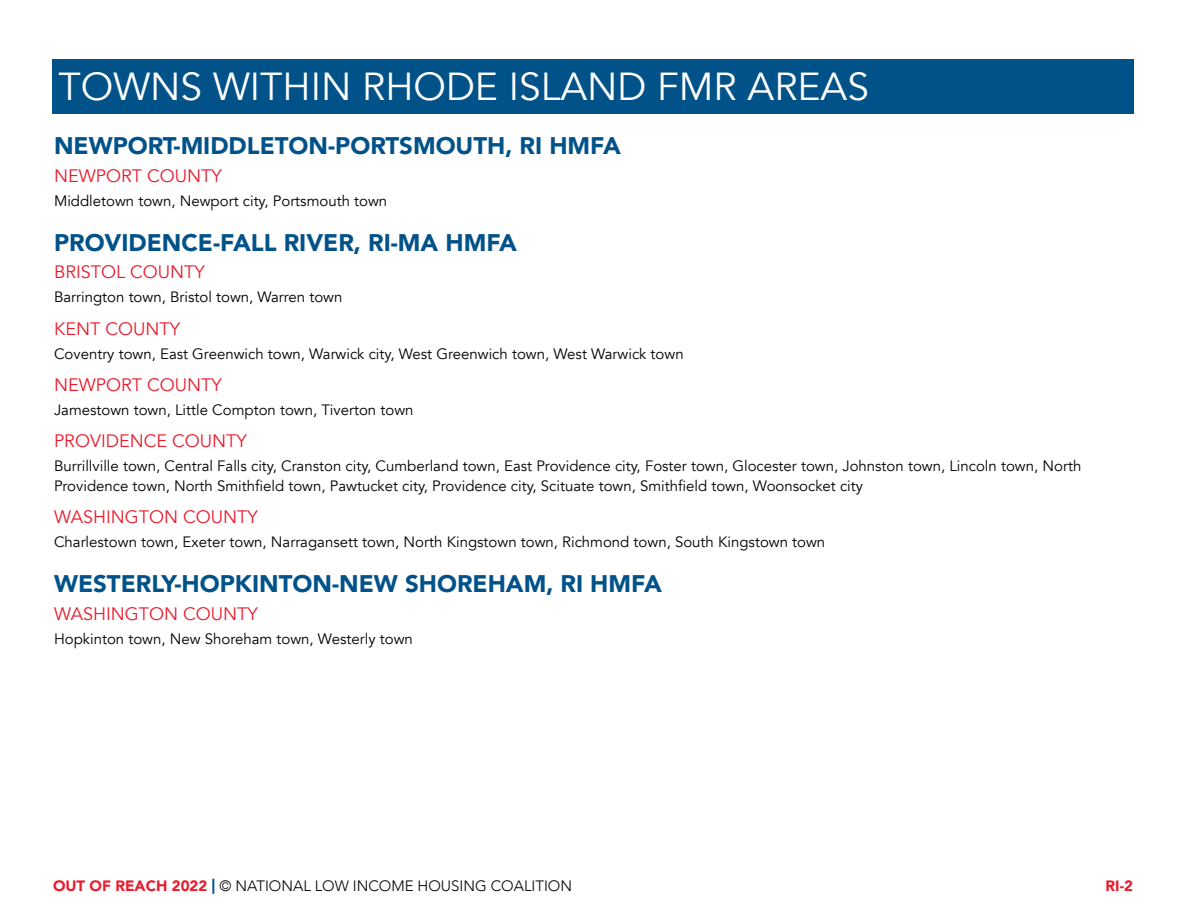
<style>
.page{position:relative;width:1188px;height:918px;background:#fff}
.page>*{position:absolute;margin:0;border:0;box-sizing:border-box;transform-origin:0 0}
.t1{font:39px "Avenir";color:#fff}
.t2{font:900 24px "Avenir";color:#005289}
.t3{font:18px "Avenir";color:#e91d2d}
.t4{font:15px/19.5px "Avenir";color:#000}
.t5{font:300 15px "Avenir";color:#000}
.t6{font:900 15px "Avenir";color:#e91d2d}
.s1{font-weight:900;color:#e91d2d}
.s2{font-weight:900;color:#005289}
</style>
<div class="page">
<div style="left:52px;top:59px;width:1082px;height:55px;background:#005289"></div>
<h1 class="t1" style="left:58px;top:63px;width:812px">TOWNS WITHIN RHODE ISLAND FMR AREAS</h1>
<h2 class="t2" style="left:54px;top:125px;width:568px">NEWPORT-MIDDLETON-PORTSMOUTH, RI HMFA</h2>
<p class="t3" style="left:54px;top:165px;width:169px">NEWPORT COUNTY</p>
<p class="t4" style="left:54px;top:191px;width:335px">Middletown town, Newport city, Portsmouth town</p>
<h2 class="t2" style="left:54px;top:222px;width:465px">PROVIDENCE-FALL RIVER, RI-MA HMFA</h2>
<p class="t3" style="left:54px;top:261px;width:152px">BRISTOL COUNTY</p>
<p class="t4" style="left:54px;top:288px;width:290px">Barrington town, Bristol town, Warren town</p>
<p class="t3" style="left:54px;top:318px;width:128px">KENT COUNTY</p>
<p class="t4" style="left:54px;top:344px;width:631px">Coventry town, East Greenwich town, Warwick city, West Greenwich town, West Warwick town</p>
<p class="t3" style="left:54px;top:374px;width:169px">NEWPORT COUNTY</p>
<p class="t4" style="left:54px;top:400px;width:361px">Jamestown town, Little Compton town, Tiverton town</p>
<p class="t3" style="left:54px;top:430px;width:194px">PROVIDENCE COUNTY</p>
<p class="t4" style="left:54px;top:456px;width:1029px">Burrillville town, Central Falls city, Cranston city, Cumberland town, East Providence city, Foster town, Glocester town, Johnston town, Lincoln town, North<br>Providence town, North Smithfield town, Pawtucket city, Providence city, Scituate town, Smithfield town, Woonsocket city</p>
<p class="t3" style="left:54px;top:506px;width:205px">WASHINGTON COUNTY</p>
<p class="t4" style="left:54px;top:532px;width:773px">Charlestown town, Exeter town, Narragansett town, North Kingstown town, Richmond town, South Kingstown town</p>
<h2 class="t2" style="left:54px;top:563px;width:609px">WESTERLY-HOPKINTON-NEW SHOREHAM, RI HMFA</h2>
<p class="t3" style="left:54px;top:603px;width:205px">WASHINGTON COUNTY</p>
<p class="t4" style="left:54px;top:629px;width:360px">Hopkinton town, New Shoreham town, Westerly town</p>
<p class="t5" style="left:53px;top:877px;width:521px"><span class="s1">OUT OF REACH 2022</span> <span class="s2">|</span> © NATIONAL LOW INCOME HOUSING COALITION</p>
<p class="t6" style="left:1106px;top:873px;width:29px">RI-2</p>
</div>
